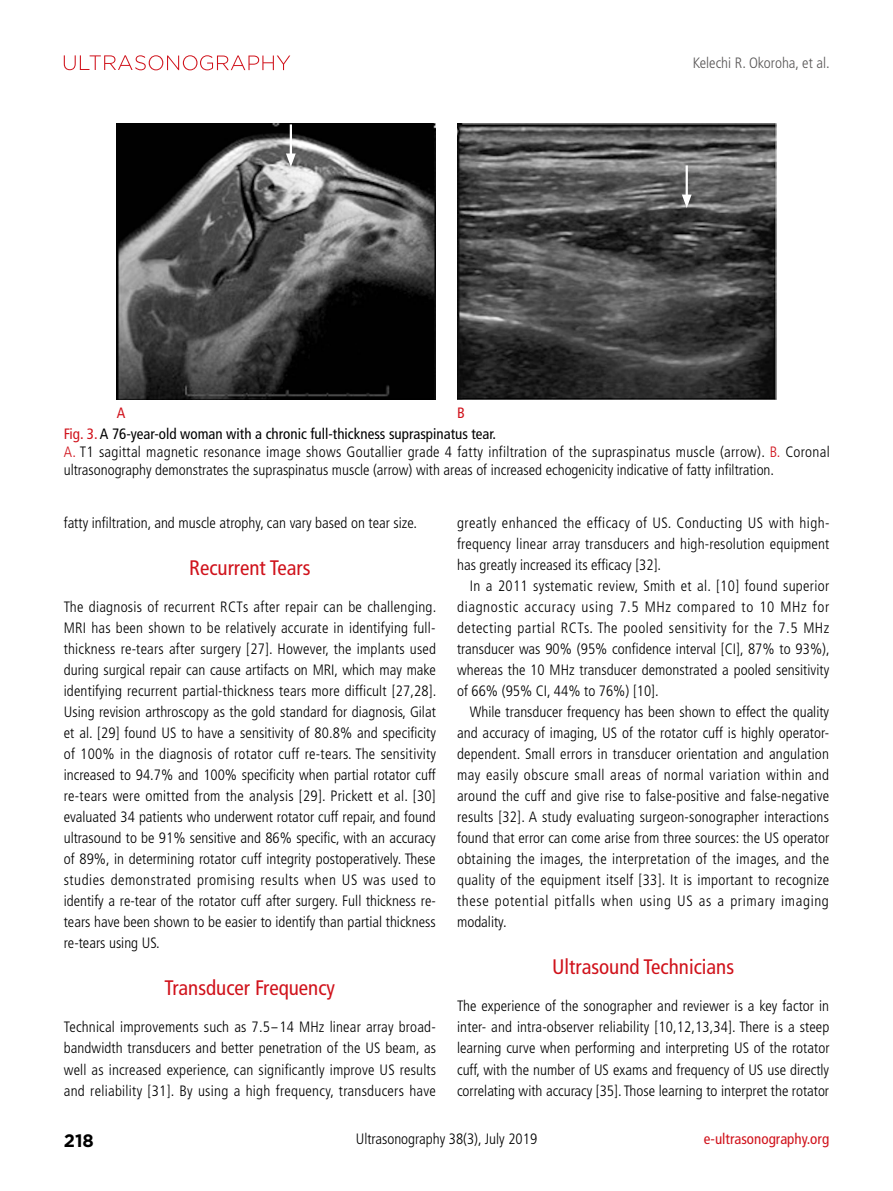
<style>
.page{position:relative;width:893px;height:1191px;background:#fff}
.page>*{position:absolute;margin:0;border:0;box-sizing:border-box;transform-origin:0 0}
.t1{font:condensed 21px "Frutiger LT Std";color:#d0121b}
.t2{font:700 18px "Gotham";color:#000}
.t3{font:300 condensed 15px/21px "Frutiger LT Std";color:#000;text-align:justify}
.t4{font:condensed 15px "Frutiger LT Std";color:#d0121b}
.t5{font:300 condensed 15px "Frutiger LT Std";color:#595757}
.s1{font-weight:400;color:#d0121b}
.s2{font-weight:400}
.s3{color:#d0121b}
</style>
<div class="page">
<svg style="left:64px;top:55px;width:226px;height:15px"></svg>
<img style="left:117px;top:123px;width:319px;height:277px">
<img style="left:457px;top:123px;width:319px;height:277px">
<hr style="left:290px;top:124px;width:2px;height:34px;background:#fff">
<svg style="left:286px;top:153px;width:10px;height:14px"></svg>
<hr style="left:686px;top:165px;width:2px;height:34px;background:#fff">
<svg style="left:682px;top:194px;width:10px;height:14px"></svg>
<p class="t4" style="left:117px;top:404px;width:10px">A</p>
<p class="t4" style="left:457px;top:404px;width:9px">B</p>
<p class="t5" style="left:693px;top:54px;width:138px">Kelechi R. Okoroha, et al.</p>
<p class="t3" style="left:64px;top:425px;width:767px;line-height:18px;text-align:left"><span class="s1">Fig. 3.</span> <span class="s2">A 76-year-old woman with a chronic full-thickness supraspinatus tear.<br></span><span class="s3">A.</span> T1 sagittal magnetic resonance image shows Goutallier grade 4 fatty infiltration of the supraspinatus muscle (arrow). <span class="s3">B.</span> Coronal ultrasonography demonstrates the supraspinatus muscle (arrow) with areas of increased echogenicity indicative of fatty infiltration.</p>
<p class="t3" style="left:64px;top:513px;width:355px">fatty infiltration, and muscle atrophy, can vary based on tear size.</p>
<h1 class="t1" style="left:189px;top:556px;width:123px">Recurrent Tears</h1>
<p class="t3" style="left:64px;top:597px;width:374px">The diagnosis of recurrent RCTs after repair can be challenging.<br>MRI has been shown to be relatively accurate in identifying full&shy;thickness re-tears after surgery [27]. However, the implants used during surgical repair can cause artifacts on MRI, which may make identifying recurrent partial-thickness tears more difficult [27,28].<br>Using revision arthroscopy as the gold standard for diagnosis, Gilat et al. [29] found US to have a sensitivity of 80.8% and specificity of 100% in the diagnosis of rotator cuff re-tears. The sensitivity increased to 94.7% and 100% specificity when partial rotator cuff re-tears were omitted from the analysis [29]. Prickett et al. [30] evaluated 34 patients who underwent rotator cuff repair, and found ultrasound to be 91% sensitive and 86% specific, with an accuracy of 89%, in determining rotator cuff integrity postoperatively. These studies demonstrated promising results when US was used to identify a re-tear of the rotator cuff after surgery. Full thickness re&shy;tears have been shown to be easier to identify than partial thickness re-tears using US.</p>
<h1 class="t1" style="left:165px;top:976px;width:172px">Transducer Frequency</h1>
<p class="t3" style="left:64px;top:1017px;width:374px">Technical improvements such as 7.5-14 MHz linear array broad&shy;bandwidth transducers and better penetration of the US beam, as well as increased experience, can significantly improve US results and reliability [31]. By using a high frequency, transducers have</p>
<p class="t3" style="left:457px;top:513px;width:374px">greatly enhanced the efficacy of US. Conducting US with high&shy;frequency linear array transducers and high-resolution equipment has greatly increased its efficacy [32].</p>
<p class="t3" style="left:457px;top:576px;width:374px;text-indent:13px">In a 2011 systematic review, Smith et al. [10] found superior diagnostic accuracy using 7.5 MHz compared to 10 MHz for detecting partial RCTs. The pooled sensitivity for the 7.5 MHz transducer was 90% (95% confidence interval [CI], 87% to 93%), whereas the 10 MHz transducer demonstrated a pooled sensitivity of 66% (95% CI, 44% to 76%) [10].</p>
<p class="t3" style="left:457px;top:702px;width:374px;text-indent:13px">While transducer frequency has been shown to effect the quality and accuracy of imaging, US of the rotator cuff is highly operator&shy;dependent. Small errors in transducer orientation and angulation may easily obscure small areas of normal variation within and around the cuff and give rise to false-positive and false-negative results [32]. A study evaluating surgeon-sonographer interactions found that error can come arise from three sources: the US operator obtaining the images, the interpretation of the images, and the quality of the equipment itself [33]. It is important to recognize these potential pitfalls when using US as a primary imaging modality.</p>
<h1 class="t1" style="left:552px;top:955px;width:183px">Ultrasound Technicians</h1>
<p class="t3" style="left:457px;top:996px;width:374px">The experience of the sonographer and reviewer is a key factor in inter- and intra-observer reliability [10,12,13,34]. There is a steep learning curve when performing and interpreting US of the rotator cuff, with the number of US exams and frequency of US use directly correlating with accuracy [35]. Those learning to interpret the rotator</p>
<p class="t2" style="left:64px;top:1130px;width:32px">218</p>
<p class="t3" style="left:356px;top:1128px;width:183px">Ultrasonography 38(3), July 2019</p>
<p class="t4" style="left:704px;top:1130px;width:127px">e-ultrasonography.org</p>
</div>
